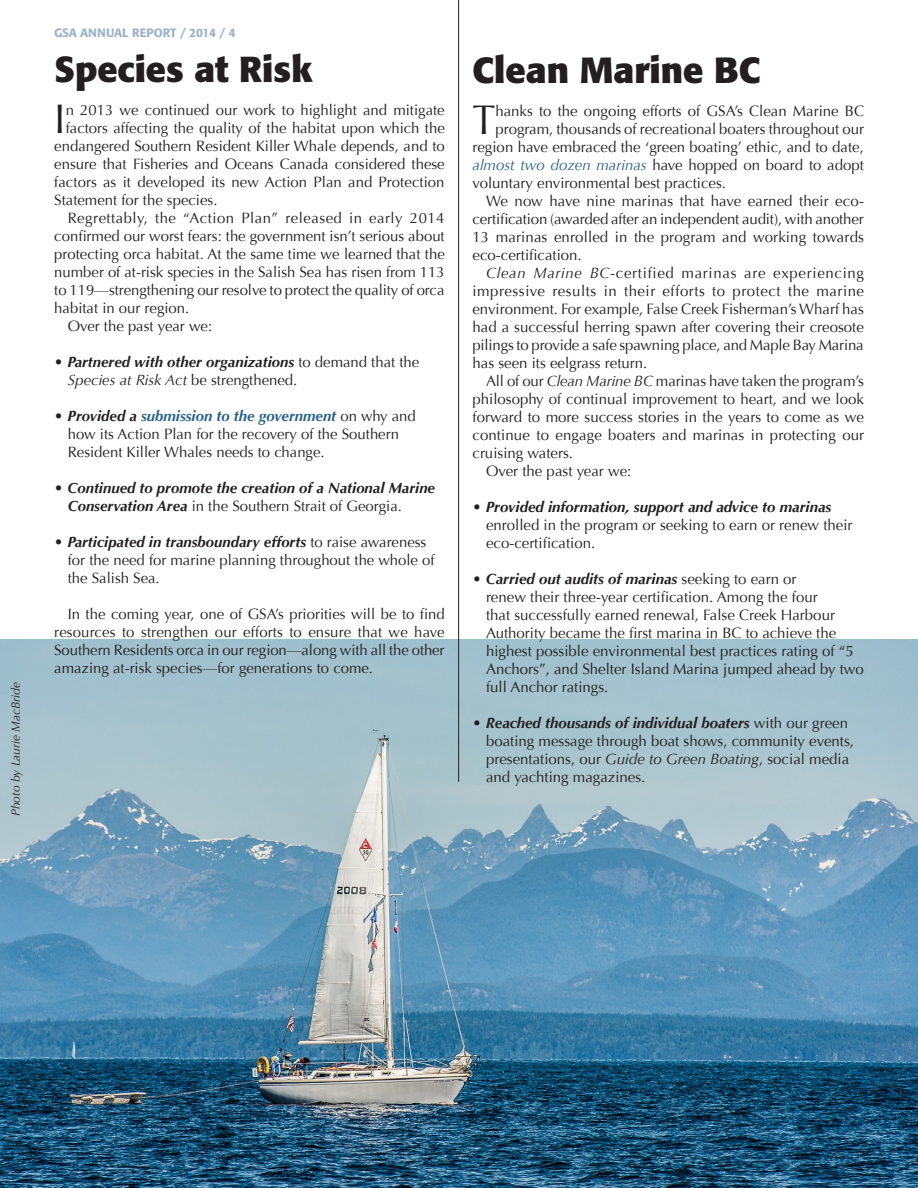
<style>
.page{position:relative;width:918px;height:1188px;background:#fff}
.page>*{position:absolute;margin:0;border:0;box-sizing:border-box;transform-origin:0 0}
.Body_text{font:41.25px "Optima";color:#231f20}
.Headline{font:700 36px "Formata";color:#231f20}
.Headline-2{font:700 35.85px "Formata";color:#231f20}
.Body_text-2{font:15px/18px "Optima";color:#231f20;text-align:justify}
.Body_text-3{font:14.85px/18px "Optima";color:#231f20}
.Body_text-4{font:italic 700 14.85px/18px "Optima";color:#231f20}
.t1{font:500 12px "Formata";color:#9bb1cc}
.t2{font:italic 12px "Optima";color:#231f20}
.s1{font-weight:700;font-style:italic}
.s2{font-style:italic}
.s3{font-weight:700;font-style:italic;color:#26608b}
.s4{font-weight:400;font-style:normal}
.s5{font-style:italic;color:#26608b}
.s6{font-size:14.85px}
</style>
<div class="page">
<img style="left:0;top:639px;width:918px;height:549px">
<hr style="left:458px;top:0;width:1px;height:782px;background:#231f20">
<p class="t2" style="left:9px;top:816px;width:135px;rotate:-90deg">Photo by Laurie MacBride</p>
<p class="t1" style="left:54px;top:25px;width:183px">GSA ANNUAL REPORT / 2014 / 4</p>
<p class="Headline-2" style="left:54px;top:47px;width:260px">Species at Risk</p>
<p class="Body_text" style="left:54px;top:95px;width:13px">I</p>
<p class="Body_text-3" style="left:66px;top:102px;width:380px">n 2013 we continued our work to highlight and mitigate</p>
<p class="Body_text-3" style="left:66px;top:120px;width:381px">factors affecting the quality of the habitat upon which the</p>
<p class="Body_text-3" style="left:54px;top:138px;width:392px">endangered Southern Resident Killer Whale depends, and to</p>
<p class="Body_text-3" style="left:54px;top:156px;width:392px">ensure that Fisheries and Oceans Canada considered these</p>
<p class="Body_text-3" style="left:54px;top:174px;width:392px">factors as it developed its new Action Plan and Protection</p>
<p class="Body_text-3" style="left:54px;top:192px;width:165px">Statement for the species.</p>
<p class="Body_text-3" style="left:54px;top:210px;width:392px;text-align:justify;text-indent:13px">Regrettably, the “Action Plan” released in early 2014 confirmed our worst fears: the government isn’t serious about protecting orca habitat. At the same time we learned that the number of at-risk species in the Salish Sea has risen from 113 to 119—strengthening our resolve to protect the quality of orca habitat in our region.</p>
<p class="Body_text-3" style="left:68px;top:318px;width:146px">Over the past year we:</p>
<p class="Body_text-3" style="left:68px;top:354px;width:353px;text-indent:-14px">• <span class="s1">Partnered with other organizations</span> to demand that the<br><span class="s2">Species at Risk Act</span> be strengthened.</p>
<p class="Body_text-3" style="left:68px;top:408px;width:350px;text-indent:-14px">• <span class="s1">Provided a</span> <span class="s3">submission to the government</span> on why and how its Action Plan for the recovery of the Southern<br>Resident Killer Whales needs to change.</p>
<p class="Body_text-4" style="left:68px;top:479px;width:369px;text-indent:-14px"><span class="s4">•</span> Continued to promote the creation of a National Marine<br>Conservation Area <span class="s4">in the Southern Strait of Georgia.</span></p>
<p class="Body_text-3" style="left:68px;top:534px;width:368px;text-indent:-14px">• <span class="s1">Participated in transboundary efforts</span> to raise awareness for the need for marine planning throughout the whole of the Salish Sea.</p>
<p class="Body_text-3" style="left:54px;top:606px;width:392px;text-align:justify;text-indent:13px">In the coming year, one of GSA’s priorities will be to find resources to strengthen our efforts to ensure that we have Southern Residents orca in our region—along with all the other amazing at-risk species—for generations to come.</p>
<p class="Headline" style="left:472px;top:47px;width:290px">Clean Marine BC</p>
<p class="Body_text" style="left:472px;top:96px;width:24px">T</p>
<p class="Body_text-2" style="left:495px;top:102px;width:370px">hanks to the ongoing efforts of GSA’s Clean Marine BC</p>
<p class="Body_text-2" style="left:495px;top:120px;width:370px">program, thousands of recreational boaters throughout our</p>
<p class="Body_text-2" style="left:472px;top:138px;width:393px">region have embraced the ‘green boating’ ethic, and to date,</p>
<p class="Body_text-2" style="left:472px;top:156px;width:393px"><span class="s5">almost two dozen marinas</span> have hopped on board to adopt</p>
<p class="Body_text-2" style="left:472px;top:174px;width:255px">voluntary environmental best practices.</p>
<p class="Body_text-2" style="left:472px;top:192px;width:393px;text-indent:14px">We now have nine marinas that have earned their eco&shy;certification (awarded after an independent audit), with another 13 marinas enrolled in the program and working towards eco-certification.</p>
<p class="Body_text-2" style="left:472px;top:264px;width:393px;text-indent:14px"><span class="s2">Clean Marine BC</span>-certified marinas are experiencing impressive results in their efforts to protect the marine environment. For example, False Creek Fisherman’s Wharf has had a successful herring spawn after covering their creosote pilings to provide a safe spawning place, and Maple Bay Marina has seen its eelgrass return.</p>
<p class="Body_text-2" style="left:472px;top:372px;width:393px;text-indent:14px">All of our <span class="s2">Clean Marine BC</span> marinas have taken the program’s philosophy of continual improvement to heart, and we look forward to more success stories in the years to come as we continue to engage boaters and marinas in protecting our cruising waters.</p>
<p class="Body_text-2" style="left:486px;top:462px;width:147px">Over the past year we:</p>
<p class="Body_text-2" style="left:486px;top:498px;width:368px;text-align:left;text-indent:-14px"><span class="s6">•</span> <span class="s1">Provided information, support and advice to marinas </span>enrolled in the program or seeking to earn or renew their eco-certification.</p>
<p class="Body_text-2" style="left:486px;top:570px;width:379px;text-align:left;text-indent:-14px"><span class="s6">•</span> <span class="s1">Carried out audits of marinas</span> seeking to earn or<br>renew their three-year certification. Among the four<br>that successfully earned renewal, False Creek Harbour Authority became the first marina in BC to achieve the highest possible environmental best practices rating of “5<br>Anchors”, and Shelter Island Marina jumped ahead by two full Anchor ratings.</p>
<p class="Body_text-2" style="left:486px;top:714px;width:370px;text-align:left;text-indent:-14px"><span class="s6">•</span> <span class="s1">Reached thousands of individual boaters</span> with our green boating message through boat shows, community events, presentations, our <span class="s2">Guide to Green Boating</span>, social media and yachting magazines.</p>
</div>
